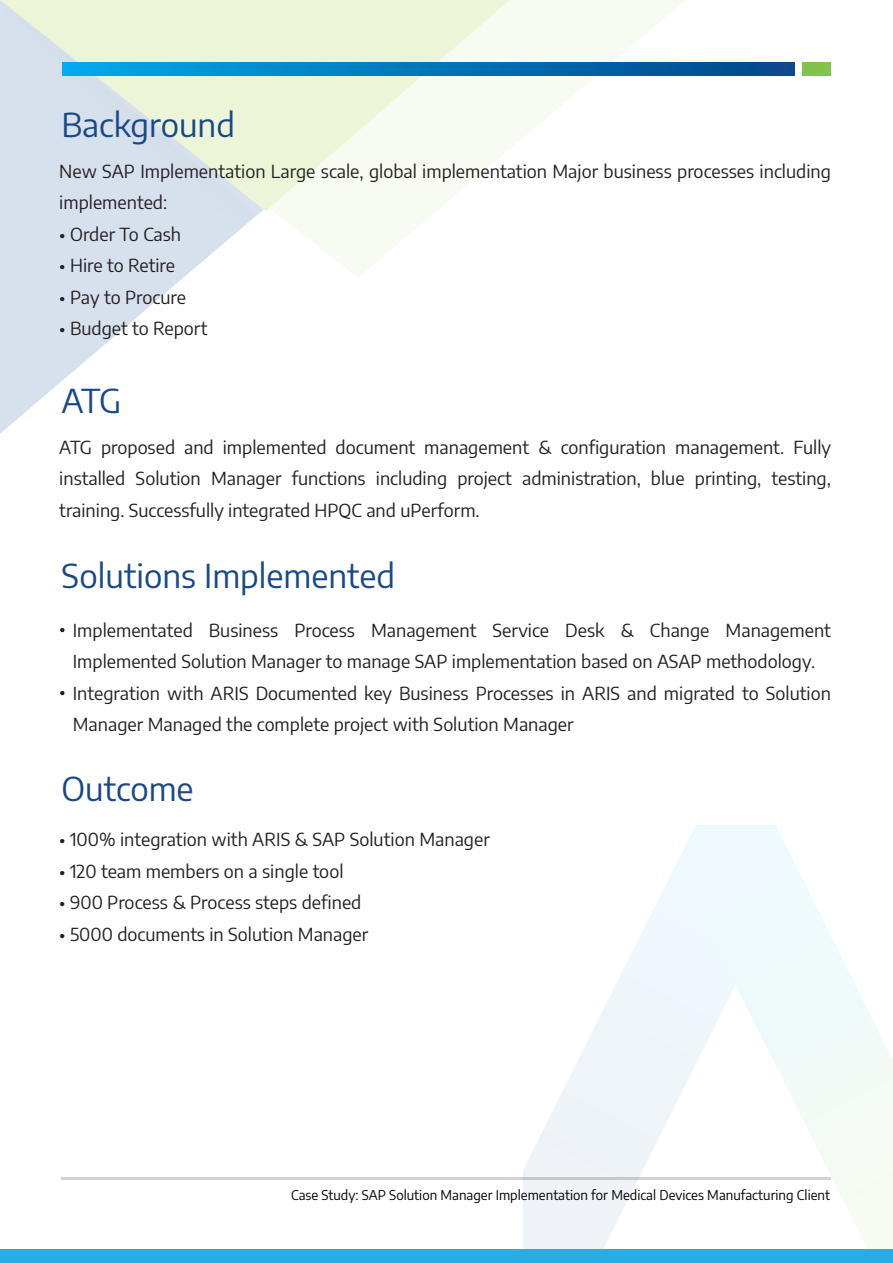
<style>
.page{position:relative;width:893px;height:1263px;background:#fff}
.page>*{position:absolute;margin:0;border:0;box-sizing:border-box;transform-origin:0 0}
.t1{font:33px "Encode Sans";color:#184889}
.t2{font:18px/31.5px "Encode Sans";color:#231f20}
.t3{font:13.5px "Encode Sans";color:#000}
</style>
<div class="page">
<svg style="left:0;top:278px;width:183px;height:156px"></svg>
<svg style="left:0;top:0;width:685px;height:278px"></svg>
<svg style="left:0;top:0;width:510px;height:211px"></svg>
<svg style="left:523px;top:827px;width:172px;height:423px"></svg>
<svg style="left:695px;top:825px;width:198px;height:425px"></svg>
<div style="left:0;top:1250px;width:893px;height:13px;background:#2aace2"></div>
<svg style="left:62px;top:62px;width:732px;height:14px;background:#0077b9"></svg>
<div style="left:802px;top:62px;width:29px;height:14px;background:#82c44b"></div>
<svg style="left:60px;top:628px;width:5px;height:4px"></svg>
<hr style="left:62px;top:1178px;width:769px;height:2px;background:#231f20">
<svg style="left:60px;top:691px;width:5px;height:4px"></svg>
<h1 class="t1" style="left:62px;top:101px;width:175px">Background</h1>
<p class="t2" style="left:59px;top:154px;width:773px">New SAP Implementation Large scale, global implementation Major business processes including implemented:</p>
<p class="t2" style="left:59px;top:217px;width:123px">• Order To Cash</p>
<p class="t2" style="left:59px;top:249px;width:117px">• Hire to Retire</p>
<p class="t2" style="left:59px;top:280px;width:128px">• Pay to Procure</p>
<p class="t2" style="left:59px;top:312px;width:150px">• Budget to Report</p>
<h1 class="t1" style="left:62px;top:377px;width:61px">ATG</h1>
<p class="t2" style="left:59px;top:430px;width:773px;text-align:justify">ATG proposed and implemented document management &amp; configuration management. Fully installed Solution Manager functions including project administration, blue printing, testing, training. Successfully integrated HPQC and uPerform.</p>
<h1 class="t1" style="left:62px;top:553px;width:335px">Solutions Implemented</h1>
<p class="t2" style="left:73px;top:613px;width:760px">Implementated Business Process Management Service Desk &amp; Change Management Implemented Solution Manager to manage SAP implementation based on ASAP methodology.<br>Integration with ARIS Documented key Business Processes in ARIS and migrated to Solution Manager Managed the complete project with Solution Manager</p>
<h1 class="t1" style="left:62px;top:765px;width:134px">Outcome</h1>
<p class="t2" style="left:59px;top:823px;width:432px">• 100% integration with ARIS &amp; SAP Solution Manager</p>
<p class="t2" style="left:59px;top:854px;width:286px">• 120 team members on a single tool</p>
<p class="t2" style="left:59px;top:886px;width:304px">• 900 Process &amp; Process steps defined</p>
<p class="t2" style="left:59px;top:917px;width:311px">• 5000 documents in Solution Manager</p>
<p class="t3" style="left:291px;top:1185px;width:540px">Case Study: SAP Solution Manager Implementation for Medical Devices Manufacturing Client</p>
</div>
